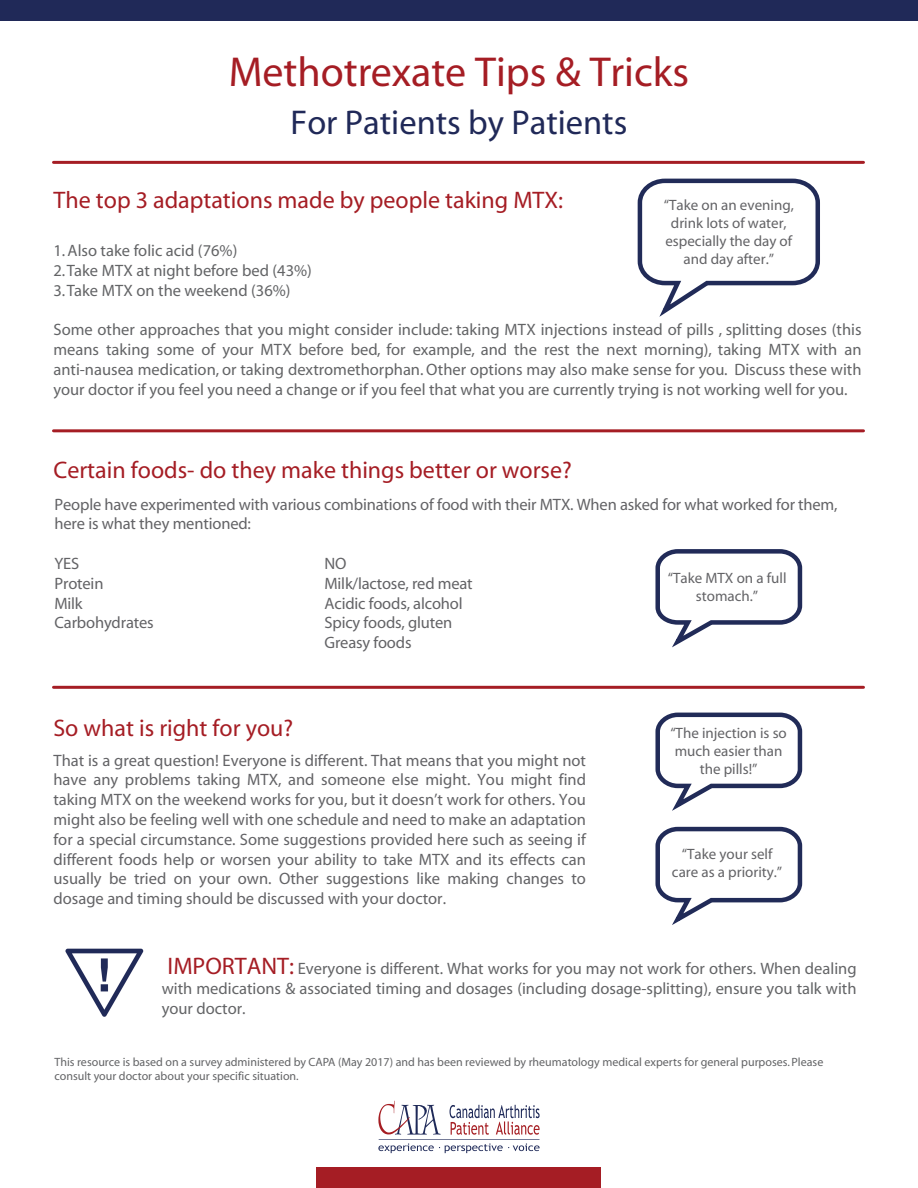
<style>
.page{position:relative;width:918px;height:1188px;background:#fff}
.page>*{position:absolute;margin:0;border:0;box-sizing:border-box;transform-origin:0 0}
.t1{font:300 42px "Helvetica Neue LT Std";color:#a51d24}
.t2{font:700 34.5px "Helvetica Neue LT Std";color:#202958}
.t3{font:700 24px "Helvetica Neue LT Std";color:#a51d24}
.t4{font:300 16.5px/19.8px "Helvetica Neue LT Std";letter-spacing:-.01em;color:#636366}
.t5{font:16.5px/19.8px "Myriad Pro";color:#636466;text-align:justify}
.t6{font:700 16.5px/19.8px "Helvetica Neue LT Std";color:#636466;text-align:justify}
.t7{font:300 15px/18px "Helvetica Neue LT Std";color:#636366;text-align:center}
.t8{font:300 12px/14.4px "Helvetica Neue LT Std";color:#636466}
.s1{font-size:24px;color:#a51d24}
</style>
<div class="page">
<img style="left:65px;top:948px;width:79px;height:69px">
<div style="left:317px;top:1168px;width:284px;height:20px;background:#a51d24"></div>
<hr style="left:54px;top:429px;width:810px;height:3px;background:#a51d24">
<hr style="left:54px;top:686px;width:810px;height:3px;background:#a51d24">
<hr style="left:54px;top:161px;width:810px;height:3px;background:#a51d24">
<div style="left:0;top:0;width:918px;height:20px;background:#202958"></div>
<svg style="left:637px;top:178px;width:183px;height:139px"></svg>
<svg style="left:655px;top:549px;width:148px;height:99px"></svg>
<svg style="left:655px;top:712px;width:148px;height:99px"></svg>
<svg style="left:655px;top:826px;width:148px;height:99px"></svg>
<svg style="left:378px;top:1101px;width:162px;height:52px"></svg>
<h1 class="t1" style="left:229px;top:51px;width:462px">Methotrexate Tips &amp; Tricks</h1>
<h2 class="t2" style="left:291px;top:106px;width:338px">For Patients by Patients</h2>
<h3 class="t3" style="left:54px;top:188px;width:511px">The top 3 adaptations made by people taking MTX:</h3>
<p class="t7" style="left:664px;top:196px;width:132px">“Take on an evening, drink lots of water, especially the day of and day after.”</p>
<p class="t5" style="left:54px;top:241px;width:185px">1. Also take folic acid (76%)</p>
<p class="t5" style="left:54px;top:261px;width:260px">2. Take MTX at night before bed (43%)</p>
<p class="t5" style="left:54px;top:281px;width:239px">3. Take MTX on the weekend (36%)</p>
<p class="t5" style="left:54px;top:320px;width:810px">Some other approaches that you might consider include: taking MTX injections instead of pills , splitting doses (this means taking some of your MTX before bed, for example, and the rest the next morning), taking MTX with an anti-nausea medication, or taking dextromethorphan. Other options may also make sense for you. Discuss these with your doctor if you feel you need a change or if you feel that what you are currently trying is not working well for you.</p>
<h3 class="t3" style="left:54px;top:458px;width:520px">Certain foods- do they make things better or worse?</h3>
<p class="t4" style="left:55px;top:495px;width:785px">People have experimented with various combinations of food with their MTX. When asked for what worked for them, here is what they mentioned:</p>
<p class="t4" style="left:55px;top:554px;width:26px">YES</p>
<p class="t4" style="left:325px;top:554px;width:24px">NO</p>
<p class="t4" style="left:55px;top:574px;width:50px">Protein</p>
<p class="t4" style="left:325px;top:574px;width:150px">Milk/lactose, red meat</p>
<p class="t4" style="left:55px;top:594px;width:30px">Milk</p>
<p class="t4" style="left:325px;top:594px;width:140px">Acidic foods, alcohol</p>
<p class="t4" style="left:55px;top:614px;width:101px">Carbohydrates</p>
<p class="t4" style="left:325px;top:614px;width:129px">Spicy foods, gluten<br>Greasy foods</p>
<p class="t7" style="left:668px;top:570px;width:120px">“Take MTX on a full stomach.”</p>
<h3 class="t3" style="left:54px;top:716px;width:241px">So what is right for you?</h3>
<p class="t4" style="left:54px;top:751px;width:534px;text-align:justify">That is a great question! Everyone is different. That means that you might not have any problems taking MTX, and someone else might. You might find taking MTX on the weekend works for you, but it doesn’t work for others. You might also be feeling well with one schedule and need to make an adaptation for a special circumstance. Some suggestions provided here such as seeing if different foods help or worsen your ability to take MTX and its effects can usually be tried on your own. Other suggestions like making changes to dosage and timing should be discussed with your doctor.</p>
<p class="t7" style="left:670px;top:724px;width:118px">“The injection is so much easier than the pills!”</p>
<p class="t7" style="left:672px;top:846px;width:112px">“Take your self care as a priority.”</p>
<p class="t6" style="left:162px;top:960px;width:696px;text-indent:6px"><span class="s1">IMPORTANT:</span> Everyone is different. What works for you may not work for others. When dealing with medications &amp; associated timing and dosages (including dosage-splitting), ensure you talk with your doctor.</p>
<p class="t8" style="left:54px;top:1055px;width:770px">This resource is based on a survey administered by CAPA (May 2017) and has been reviewed by rheumatology medical experts for general purposes. Please consult your doctor about your specific situation.</p>
</div>
